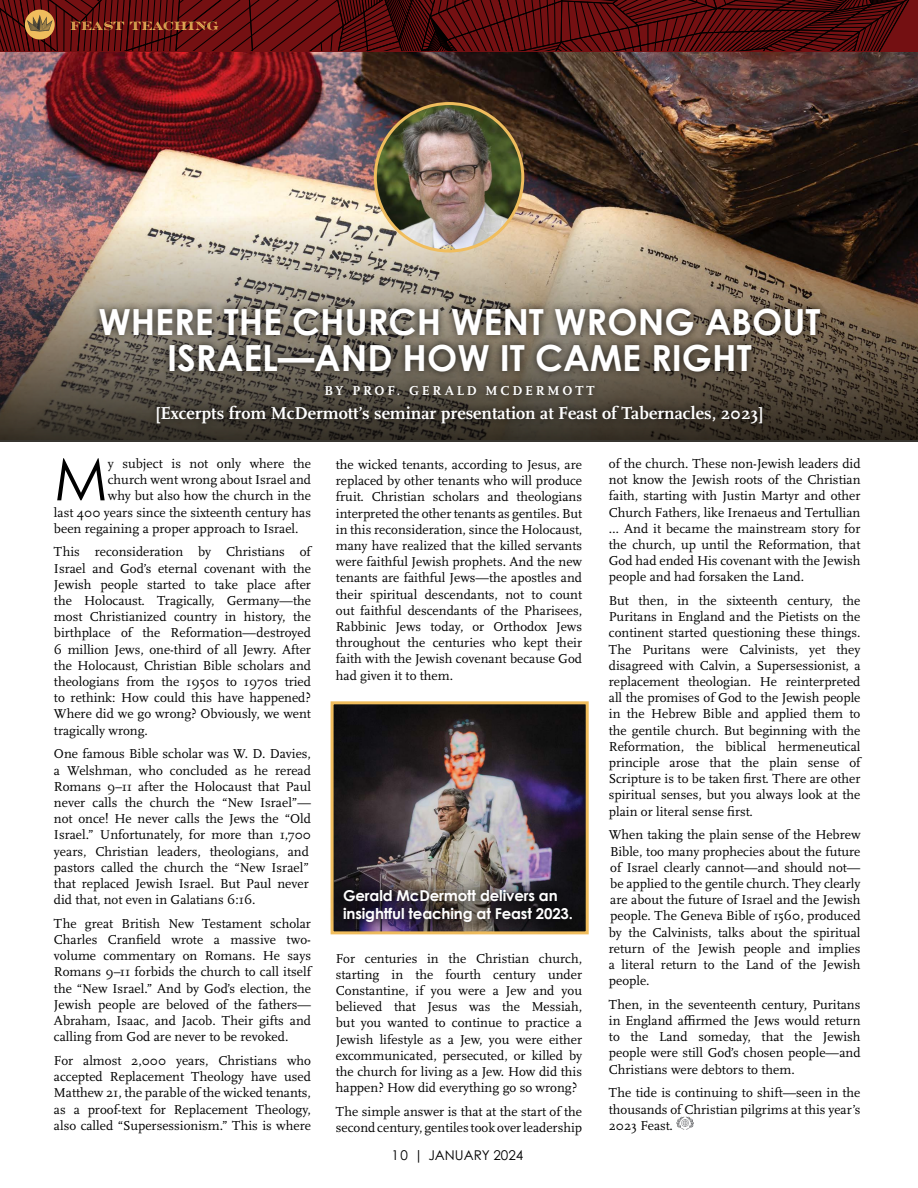
<style>
.page{position:relative;width:918px;height:1188px;background:#fff}
.page>*{position:absolute;margin:0;border:0;box-sizing:border-box;transform-origin:0 0}
.t1{font:58.65px "Century Gothic";color:#000}
.t2{font:700 36px/36px "Century Gothic";color:#fff;text-align:center}
.t3{font:700 18px "Scala Pro";color:#fff}
.t4{font:700 15px/18px "Century Gothic";letter-spacing:-.01em;color:#fff}
.t5{font:13.5px/16.2px "Scala Pro";color:#000;text-align:justify}
.t6{font:700 13.5px "Scala Pro";letter-spacing:.21em;color:#fff}
.t7{font:13.5px "Century Gothic Pro";color:#000}
.t8{font:12px "Rosella Inline";letter-spacing:.02em;color:#f0bd5d}
</style>
<div class="page">
<img style="left:0;top:51px;width:918px;height:165px">
<img style="left:0;top:216px;width:918px;height:226px">
<img style="left:335px;top:705px;width:250px;height:171px">
<div style="left:331px;top:701px;width:258px;height:233px;border:3px solid #f0bd5d"></div>
<img style="left:375px;top:104px;width:148px;height:147px;border-radius:74px">
<div style="left:374px;top:102px;width:150px;height:150px;border:3px solid #f0bd5d;border-radius:50%"></div>
<div style="left:92px;top:300px;width:736px;height:131px;background:#000;opacity:.75"></div>
<svg style="left:0;top:0;width:909px;height:52px;background:#5a0e0e"></svg>
<div style="left:329px;top:876px;width:257px;height:60px;background:#000;opacity:.75"></div>
<svg style="left:676px;top:1117px;width:18px;height:13px"></svg>
<p class="t8" style="left:70px;top:15px;width:150px">FEAST TEACHING</p>
<h2 class="t2" style="left:98px;top:302px;width:724px">WHERE THE CHURCH WENT WRONG ABOUT<br>ISRAEL—AND HOW IT CAME RIGHT</h2>
<p class="t6" style="left:324px;top:382px;width:271px">BY PROF. GERALD MCDERMOTT</p>
<h3 class="t3" style="left:156px;top:402px;width:608px">[Excerpts from McDermott’s seminar presentation at Feast of Tabernacles, 2023]</h3>
<h1 class="t1" style="left:54px;top:438px;width:55px">M</h1>
<p class="t5" style="left:108px;top:456px;width:205px">y subject is not only where the</p>
<p class="t5" style="left:108px;top:472px;width:205px">church went wrong about Israel and</p>
<p class="t5" style="left:108px;top:488px;width:205px">why but also how the church in the</p>
<p class="t5" style="left:54px;top:504px;width:259px">last 400 years since the sixteenth century has</p>
<p class="t5" style="left:54px;top:520px;width:246px">been regaining a proper approach to Israel.</p>
<p class="t5" style="left:54px;top:544px;width:259px">This reconsideration by Christians of Israel and God’s eternal covenant with the Jewish people started to take place after the Holocaust. Tragically, Germany—the most Christianized country in history, the birthplace of the Reformation—destroyed 6 million Jews, one-third of all Jewry. After the Holocaust, Christian Bible scholars and theologians from the 1950s to 1970s tried to rethink: How could this have happened?<br>Where did we go wrong? Obviously, we went tragically wrong.</p>
<p class="t5" style="left:54px;top:746px;width:259px;text-align:left">One famous Bible scholar was W. D. Davies, a Welshman, who concluded as he reread Romans 9–11 after the Holocaust that Paul never calls the church the “New Israel”— not once! He never calls the Jews the “Old Israel.” Unfortunately, for more than 1,700 years, Christian leaders, theologians, and pastors called the church the “New Israel” that replaced Jewish Israel. But Paul never did that, not even in Galatians 6:16.</p>
<p class="t5" style="left:54px;top:916px;width:259px">The great British New Testament scholar Charles Cranfield wrote a massive two&shy;volume commentary on Romans. He says Romans 9–11 forbids the church to call itself the “New Israel.” And by God’s election, the Jewish people are beloved of the fathers— Abraham, Isaac, and Jacob. Their gifts and calling from God are never to be revoked.</p>
<p class="t5" style="left:54px;top:1053px;width:259px">For almost 2,000 years, Christians who accepted Replacement Theology have used Matthew 21, the parable of the wicked tenants, as a proof-text for Replacement Theology, also called “Supersessionism.” This is where</p>
<p class="t5" style="left:336px;top:457px;width:248px">the wicked tenants, according to Jesus, are replaced by other tenants who will produce fruit. Christian scholars and theologians interpreted the other tenants as gentiles. But in this reconsideration, since the Holocaust, many have realized that the killed servants were faithful Jewish prophets. And the new tenants are faithful Jews—the apostles and their spiritual descendants, not to count out faithful descendants of the Pharisees, Rabbinic Jews today, or Orthodox Jews throughout the centuries who kept their faith with the Jewish covenant because God had given it to them.</p>
<p class="t4" style="left:343px;top:886px;width:231px">Gerald McDermott delivers an insightful teaching at Feast 2023.</p>
<p class="t5" style="left:336px;top:950px;width:248px">For centuries in the Christian church, starting in the fourth century under Constantine, if you were a Jew and you believed that Jesus was the Messiah, but you wanted to continue to practice a Jewish lifestyle as a Jew, you were either excommunicated, persecuted, or killed by the church for living as a Jew. How did this happen? How did everything go so wrong?</p>
<p class="t5" style="left:336px;top:1103px;width:248px">The simple answer is that at the start of the second century, gentiles took over leadership</p>
<p class="t7" style="left:392px;top:1147px;width:133px">10 | JANUARY 2024</p>
<p class="t5" style="left:609px;top:456px;width:253px">of the church. These non-Jewish leaders did not know the Jewish roots of the Christian faith, starting with Justin Martyr and other Church Fathers, like Irenaeus and Tertullian … And it became the mainstream story for the church, up until the Reformation, that God had ended His covenant with the Jewish people and had forsaken the Land.</p>
<p class="t5" style="left:609px;top:593px;width:253px">But then, in the sixteenth century, the Puritans in England and the Pietists on the continent started questioning these things.<br>The Puritans were Calvinists, yet they disagreed with Calvin, a Supersessionist, a replacement theologian. He reinterpreted all the promises of God to the Jewish people in the Hebrew Bible and applied them to the gentile church. But beginning with the Reformation, the biblical hermeneutical principle arose that the plain sense of Scripture is to be taken first. There are other spiritual senses, but you always look at the plain or literal sense first.</p>
<p class="t5" style="left:609px;top:827px;width:253px">When taking the plain sense of the Hebrew Bible, too many prophecies about the future of Israel clearly cannot—and should not— be applied to the gentile church. They clearly are about the future of Israel and the Jewish people. The Geneva Bible of 1560, produced by the Calvinists, talks about the spiritual return of the Jewish people and implies a literal return to the Land of the Jewish people.</p>
<p class="t5" style="left:609px;top:997px;width:253px">Then, in the seventeenth century, Puritans in England affirmed the Jews would return to the Land someday, that the Jewish people were still God’s chosen people—and Christians were debtors to them.</p>
<p class="t5" style="left:609px;top:1085px;width:253px">The tide is continuing to shift—seen in the thousands of Christian pilgrims at this year’s 2023 Feast.</p>
</div>
